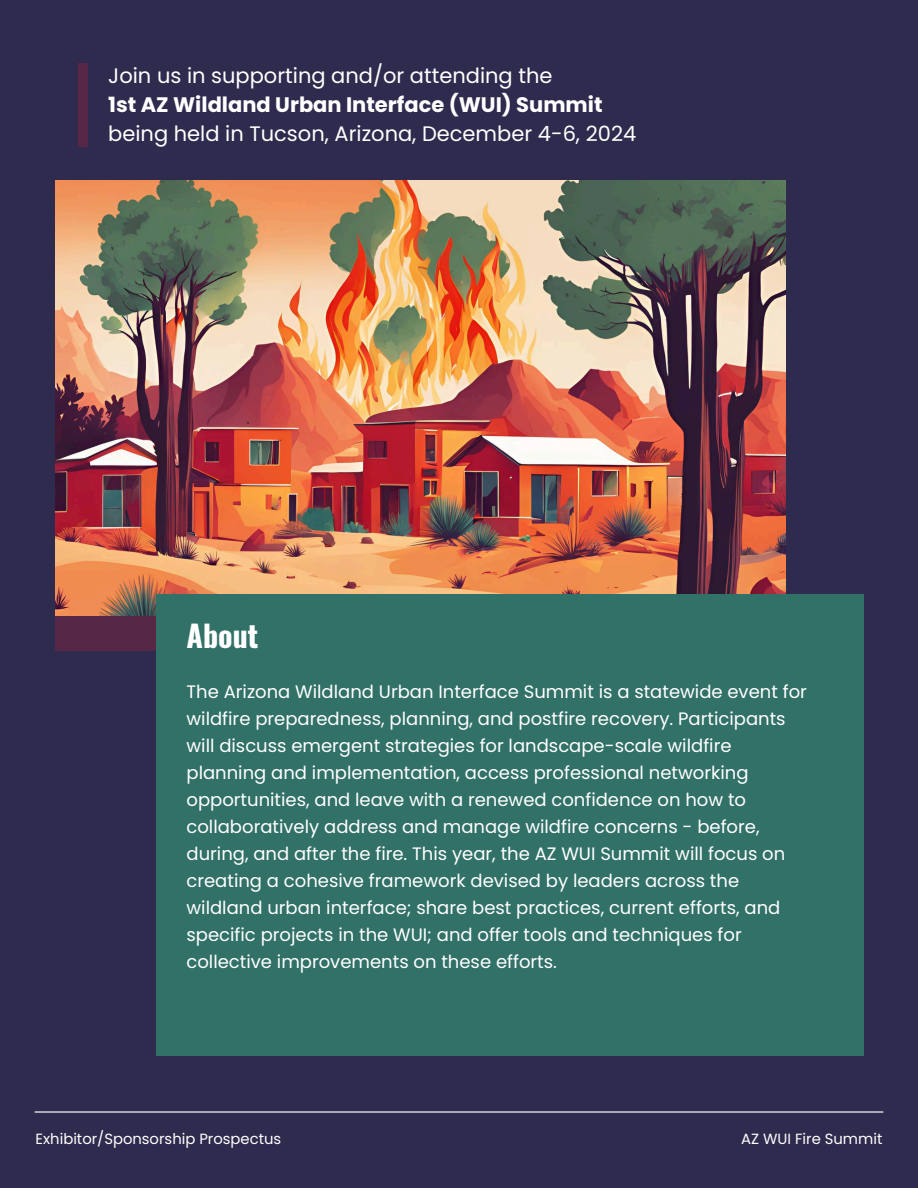
<style>
.page{position:relative;width:918px;height:1188px;background:#2f2b4e}
.page>*{position:absolute;margin:0;border:0;box-sizing:border-box;transform-origin:0 0}
.t1{font:700 30px "Oswald";color:#fff}
.t2{font:21px/29.2px "Poppins";color:#fff}
.t3{font:18px/27px "Poppins";color:#fff}
.t4{font:14.85px "Poppins";color:#fff}
.s1{font-weight:700}
</style>
<div class="page">
<img style="left:56px;top:181px;width:730px;height:435px">
<div style="left:55px;top:616px;width:121px;height:35px;background:#572746"></div>
<div style="left:156px;top:595px;width:708px;height:461px;background:#317168"></div>
<hr style="left:35px;top:1111px;width:848px;height:2px;background:#fff">
<div style="left:79px;top:63px;width:9px;height:84px;background:#572746"></div>
<p class="t2" style="left:108px;top:61px;width:530px">Join us in supporting and/or attending the<br><span class="s1">1st AZ Wildland Urban Interface (WUI) Summit </span>being held in Tucson, Arizona, December 4-6, 2024</p>
<h3 class="t1" style="left:187px;top:612px;width:73px">About</h3>
<p class="t3" style="left:187px;top:679px;width:622px">The Arizona Wildland Urban Interface Summit is a statewide event for wildfire preparedness, planning, and postfire recovery. Participants will discuss emergent strategies for landscape-scale wildfire planning and implementation, access professional networking opportunities, and leave with a renewed confidence on how to collaboratively address and manage wildfire concerns - before, during, and after the fire. This year, the AZ WUI Summit will focus on creating a cohesive framework devised by leaders across the wildland urban interface; share best practices, current efforts, and specific projects in the WUI; and offer tools and techniques for collective improvements on these efforts.</p>
<h2 class="t4" style="left:36px;top:1129px;width:247px">Exhibitor/Sponsorship Prospectus</h2>
<h1 class="t4" style="left:741px;top:1129px;width:143px">AZ WUI Fire Summit</h1>
</div>
